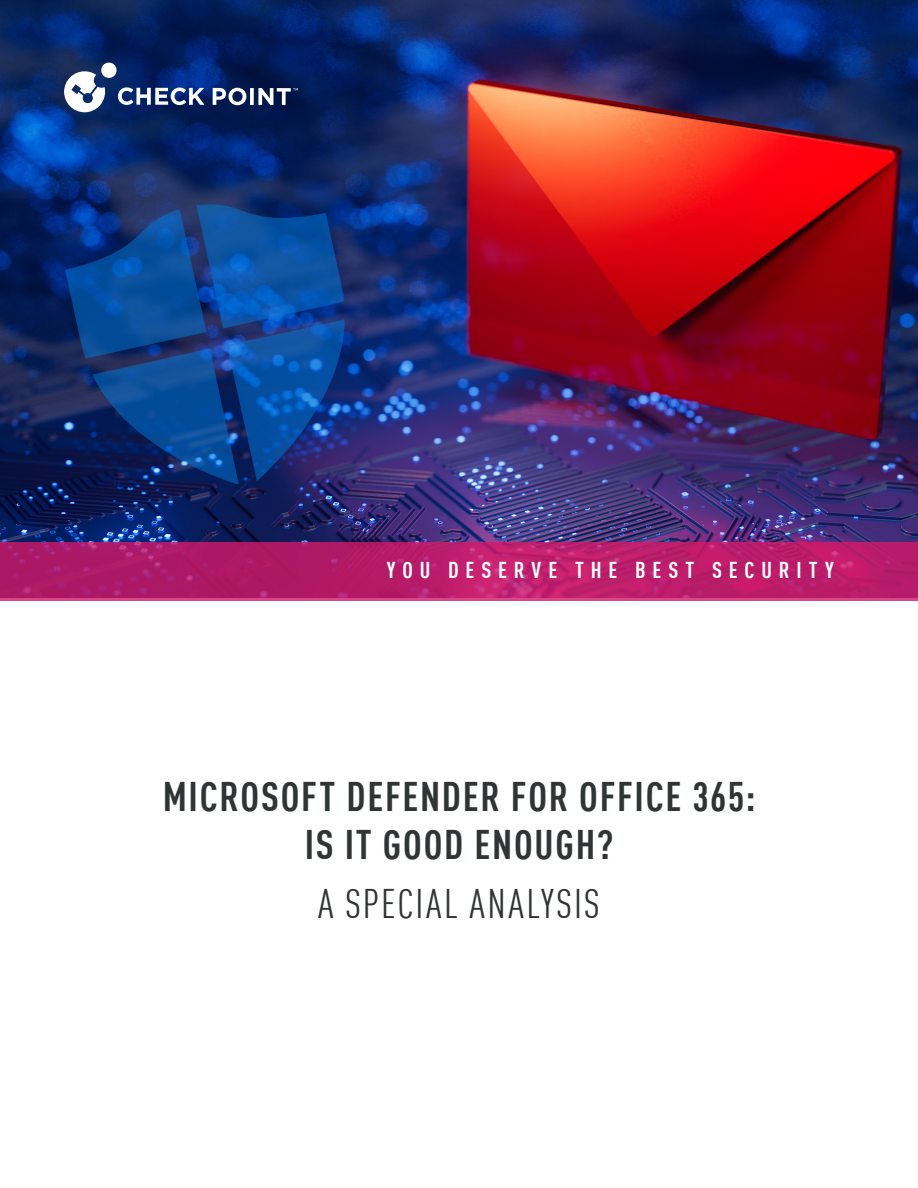
<style>
.page{position:relative;width:918px;height:1188px;background:#fff}
.page>*{position:absolute;margin:0;border:0;box-sizing:border-box;transform-origin:0 0}
.Cover_Title{font:700 condensed 40.5px/48.6px "DIN Pro";letter-spacing:.045em;color:#313434;text-align:center}
.Cover_Title-2{font:condensed 40.5px "DIN Pro";letter-spacing:.045em;color:#313434}
.Cover_Title-3{font:700 condensed 22.5px "DIN Pro";letter-spacing:.305em;color:#fff}
</style>
<div class="page">
<img style="left:0;top:0;width:918px;height:542px">
<svg style="left:0;top:542px;width:918px;height:59px;background:#b81e6b"></svg>
<svg style="left:213px;top:88px;width:33px;height:17px"></svg>
<svg style="left:250px;top:88px;width:4px;height:17px"></svg>
<svg style="left:64px;top:62px;width:140px;height:50px"></svg>
<svg style="left:258px;top:88px;width:40px;height:17px"></svg>
<p class="Cover_Title-3" style="left:387px;top:554px;width:449px">YOU DESERVE THE BEST SECURITY</p>
<p class="Cover_Title" style="left:163px;top:769px;width:594px">MICROSOFT DEFENDER FOR OFFICE 365:<br>IS IT GOOD ENOUGH?</p>
<p class="Cover_Title-2" style="left:318px;top:875px;width:283px">A SPECIAL ANALYSIS</p>
</div>
